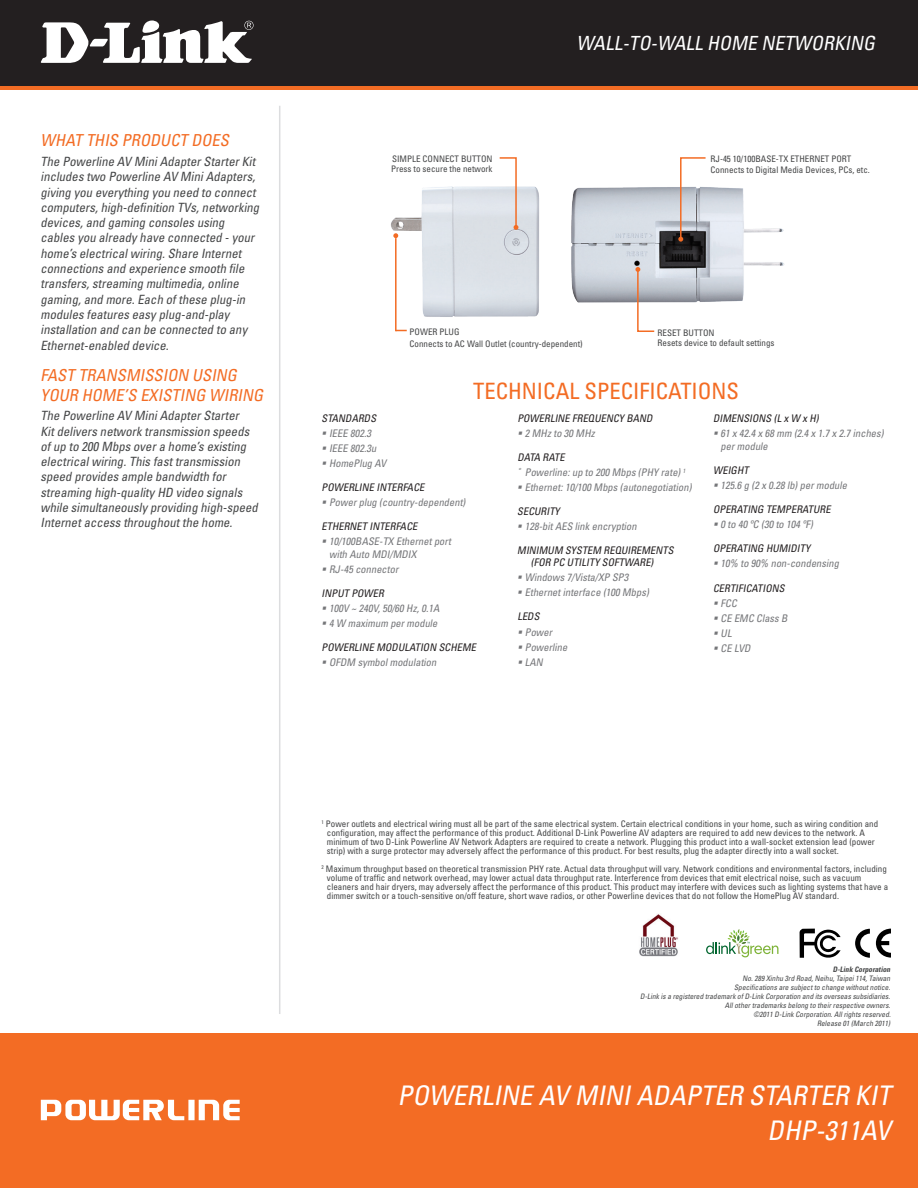
<style>
.page{position:relative;width:918px;height:1188px;background:#fff}
.page>*{position:absolute;margin:0;border:0;box-sizing:border-box;transform-origin:0 0}
.t1{font:italic condensed 27px/34.8px "Univers";color:#fff;text-align:right}
.t2{font:condensed 22.5px "Univers";color:#f36c24}
.t3{font:italic condensed 19.5px "Univers";color:#fff}
.t4{font:italic condensed 16.5px/19.5px "Univers";letter-spacing:.11em;color:#f36c24}
.t5{font:italic condensed 12.75px/15.3px "Univers";letter-spacing:-.22em;color:#454647}
.t6{font:italic condensed 10.5px/15px "Univers";letter-spacing:-.22em;color:#757679}
.t7{font:italic condensed 10.5px/12px "Univers";letter-spacing:.085em;color:#231f20}
.t8{font:condensed 9px/9px "Univers";color:#454647}
.t9{font:italic condensed 7.5px/9px "Univers";letter-spacing:-.005em;color:#454647;text-align:right}
.t10{font:italic 700 condensed 7.5px "Univers";color:#454647}
.s1{color:#231f20}
</style>
<div class="page">
<hr style="left:279px;top:106px;width:1px;height:908px;background:#dcdddf">
<svg style="left:800px;top:929px;width:41px;height:29px"></svg>
<svg style="left:855px;top:929px;width:15px;height:29px"></svg>
<svg style="left:876px;top:929px;width:15px;height:29px"></svg>
<svg style="left:706px;top:929px;width:72px;height:28px"></svg>
<img style="left:639px;top:914px;width:40px;height:43px">
<div style="left:0;top:0;width:918px;height:89px;background:linear-gradient(to right,#f36c24,#f36c24)"></div>
<div style="left:0;top:0;width:918px;height:85px;background:#231f20"></div>
<svg style="left:41px;top:20px;width:213px;height:43px"></svg>
<div style="left:0;top:1034px;width:918px;height:154px;background:#f36c24"></div>
<svg style="left:41px;top:1100px;width:199px;height:20px"></svg>
<img style="left:571px;top:187px;width:214px;height:116px">
<svg style="left:635px;top:267px;width:21px;height:65px"></svg>
<svg style="left:678px;top:157px;width:29px;height:85px"></svg>
<img style="left:391px;top:186px;width:148px;height:146px">
<hr style="left:395px;top:238px;width:2px;height:93px;background:#f36c24">
<svg style="left:393px;top:233px;width:5px;height:5px"></svg>
<svg style="left:498px;top:157px;width:20px;height:73px"></svg>
<h3 class="t4" style="left:40px;top:131px;width:102px">WHAT THI S PRODU</h3>
<h3 class="t4" style="left:170px;top:131px;width:64px">CTDOES</h3>
<p class="t5" style="left:40px;top:154px;width:223px">The Powerline AV MiniAdapterStarterKit includes two Powerline AV MiniAdapters, giving you everything you need to connect computers,high-definition TVs,networking devices,and gaming consoles using cables you already have connected -your home’s electricalwiring.Share Internet connections and experience smooth file transfers,streaming multimedia,online gaming,and more.Each ofthese plug-in modules features easy plug-and-play installation and can be connected to any Ethernet-enabled device.</p>
<h3 class="t4" style="left:40px;top:365px;width:132px">FAST TRANSMISSION</h3>
<h3 class="t4" style="left:40px;top:365px;width:222px;text-indent:152px">Using your home’s existing wiring</h3>
<p class="t5" style="left:40px;top:408px;width:222px">The Powerline AV MiniAdapterStarter Kitdelivers network transmission speeds ofup to 200 Mbps overa home’s existing electricalwiring.This fasttransmission speed provides ample bandwidth for streaming high-quality HD video signals while simultaneously providing high-speed Internetaccess throughoutthe home.</p>
<p class="t8" style="left:391px;top:153px;width:103px;line-height:9.9px">simple connect Button<br>Press to secure the network</p>
<h3 class="t3" style="left:577px;top:31px;width:198px">WALL-TO -WALL HOME NETWOR</h3>
<h3 class="t3" style="left:834px;top:31px;width:47px">KING</h3>
<h3 class="t3" style="left:605px;top:31px;width:10px">L</h3>
<h3 class="t3" style="left:686px;top:31px;width:10px">L</h3>
<p class="t8" style="left:711px;top:153px;width:161px;line-height:11.4px">RJ-45 10/100BASE-TX Eth ernet Port<br>Connects to Digital Media Devices, PCs, etc.</p>
<p class="t8" style="left:410px;top:326px;width:175px;line-height:11.4px">Power Plug<br>Connects to AC Wall Outlet (country-dependent)</p>
<p class="t8" style="left:658px;top:328px;width:118px;line-height:9.9px">Reset Button<br>Resets device to default settings</p>
<h2 class="t2" style="left:473px;top:377px;width:220px">TECHNI CAL SPECIFI CATION</h2>
<h2 class="t2" style="left:727px;top:377px;width:14px">S</h2>
<p class="t7" style="left:322px;top:412px;width:58px">STANDARD S</p>
<p class="t6" style="left:326px;top:426px;width:6px">IEEE</p>
<p class="t6" style="left:350px;top:426px;width:25px">802.3</p>
<p class="t6" style="left:326px;top:441px;width:6px">IEEE</p>
<p class="t6" style="left:329px;top:441px;width:61px;text-indent:21px">802.3u<br>HomePlug AV</p>
<p class="t7" style="left:322px;top:482px;width:13px">POWERLINE</p>
<p class="t7" style="left:376px;top:482px;width:7px">INTERF</p>
<p class="t7" style="left:407px;top:482px;width:19px">ACE</p>
<p class="t6" style="left:329px;top:495px;width:140px">Powerplug (country-dependent)</p>
<p class="t7" style="left:322px;top:521px;width:24px">ETHERNET</p>
<p class="t7" style="left:369px;top:521px;width:7px">INTERF</p>
<p class="t7" style="left:400px;top:521px;width:19px">ACE</p>
<p class="t6" style="left:329px;top:535px;width:126px;line-height:12.6px">10/100BASE-TX Ethernetport with Auto MDI/MDIX</p>
<p class="t6" style="left:326px;top:562px;width:76px">RJ-45 connector</p>
<p class="t7" style="left:322px;top:587px;width:66px">input power</p>
<p class="t6" style="left:329px;top:601px;width:114px">100V ~ 240V,50/60 Hz,0.1A<br>4 W maximum permodule</p>
<p class="t7" style="left:322px;top:641px;width:13px">POWERLINE</p>
<p class="t7" style="left:376px;top:641px;width:16px">MODUL</p>
<p class="t7" style="left:409px;top:641px;width:13px">ATION</p>
<p class="t7" style="left:439px;top:641px;width:39px">SCHEME</p>
<p class="t6" style="left:326px;top:655px;width:7px">OFD</p>
<p class="t6" style="left:347px;top:655px;width:94px">M symbolmodulation</p>
<p class="t7" style="left:517px;top:412px;width:13px">POWERLINE</p>
<p class="t7" style="left:572px;top:412px;width:75px">FREQUEN CY BAND</p>
<p class="t6" style="left:525px;top:426px;width:74px">2 MHzto 30 MHz</p>
<p class="t6" style="left:522px;top:450px;width:173px;text-indent:-5px"><span class="s1">DATA RATE<br></span>Powerline:up to 200 Mbps (PHY rate)<sup>1<br></sup>Ethernet:10/100 Mbps (autonegotiation)</p>
<p class="t7" style="left:517px;top:506px;width:24px">SECURITY</p>
<p class="t6" style="left:525px;top:519px;width:116px">128-bitAES link encryption</p>
<p class="t7" style="left:517px;top:545px;width:110px">MINI MU M SYSTEM REQUIRE</p>
<p class="t7" style="left:531px;top:545px;width:147px;text-indent:111px">MENTS (For PC Utility Software)</p>
<p class="t6" style="left:522px;top:570px;width:131px">Windows 7/Vista/XP SP3<br>Ethernetinterface (100 Mbps)</p>
<p class="t7" style="left:517px;top:611px;width:7px">LEDs</p>
<p class="t6" style="left:522px;top:624px;width:49px">Power<br>Powerline<br>LAN</p>
<p class="t7" style="left:713px;top:412px;width:109px">DIMENSIONS (Lx Wx H)</p>
<p class="t6" style="left:721px;top:427px;width:167px;line-height:12.6px">61 x 42.4 x 68 mm (2.4 x 1.7 x 2.7 inches) permodule</p>
<p class="t7" style="left:713px;top:464px;width:37px">WEIGHT</p>
<p class="t6" style="left:721px;top:478px;width:130px">125.6 g (2 x 0.28 lb)permodule</p>
<p class="t7" style="left:713px;top:503px;width:102px">OPERATING TEMPERATURE</p>
<p class="t6" style="left:721px;top:517px;width:96px">0 to 40 ºC (30 to 104 ºF)</p>
<p class="t7" style="left:713px;top:542px;width:81px">OPERATING HUMIDITY</p>
<p class="t6" style="left:721px;top:556px;width:122px">10% to 90% non-condensing</p>
<p class="t7" style="left:713px;top:582px;width:12px">CERTIFI</p>
<p class="t7" style="left:746px;top:582px;width:19px">CATIONs</p>
<p class="t6" style="left:718px;top:595px;width:74px">FCC<br>CE EMC Class B<br>UL<br>CE LVD</p>
<p class="t8" style="left:327px;top:819px;width:553px;text-indent:-5px"><sup>1</sup> Power outlets and electrical wiring must all be part of the same electrical system. Certain electrical conditions in your home, such as wiring condition and configuration, may affect the performance of this product. Additional D-Link Powerline AV adapters are required to add new devices to the network. A minimum of two D-Link Powerline AV Network Adapters are required to create a network. Plugging this product into a wall-socket extension lead (power strip) with a surge protector may adversely affect the performance of this product. For best results, plug the adapter directly into a wall socket.</p>
<p class="t8" style="left:327px;top:864px;width:563px;text-indent:-5px"><sup>2</sup> Maximum throughput based on theoretical transmission PHY rate. Actual data throughput will vary. Network conditions and environmental factors, including volume of traffic and network overhead, may lower actual data throughput rate. I nterference from devices that emit electrical noise, such as vacuum cleaners and hair dryers, may adversely affect the performance of this product. This product may interfere with devices such as lighting systems that have a dimmer switch or a touch-sensitive on/off feature, short wave radios, or other Powerline devices that do not follow the HomePlug AV standard.</p>
<p class="t10" style="left:833px;top:965px;width:61px">D-Link Corporation</p>
<p class="t9" style="left:640px;top:974px;width:254px">No.289 Xinhu 3rd Road,Neihu,Taipei114,Taiwan<br>Specifications are subjectto change withoutnotice.<br>D -Link is a registered trademark ofD -Link Corporation and its overseas subsidiaries.<br>Allothertrademarks belong to theirrespective owners.<br>©2011 D -Link Corporation.Allrights reserved.<br>Release 01 (March 2011)</p>
<h1 class="t1" style="left:397px;top:1077px;width:501px">Powerline AV MiniAdapter Starter Kit<br>DHP-311AV</h1>
</div>
